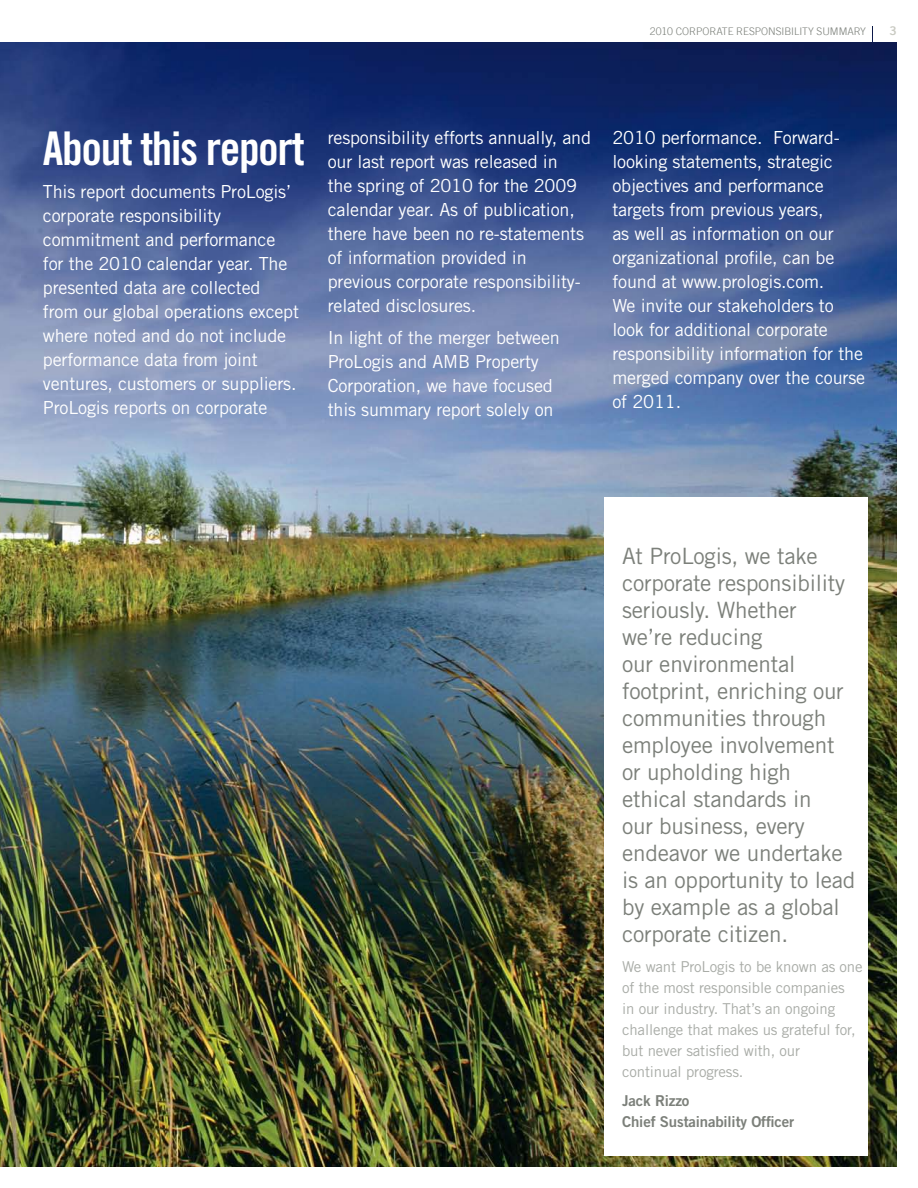
<style>
.page{position:relative;width:918px;height:1188px;background:#fff}
.page>*{position:absolute;margin:0;border:0;box-sizing:border-box;transform-origin:0 0}
.t1{font:46.5px "Trade Gothic Bold Cond Twenty";letter-spacing:-.03em;color:#fff}
.t2{font:22.5px/27px "Trade Gothic";letter-spacing:-.01em;color:#7c807a}
.t3{font:18px/24px "Trade Gothic";letter-spacing:-.01em;color:#fff}
.t4{font:15px/21px "Trade Gothic";letter-spacing:-.01em;color:#a9aca7}
.t5{font:15px/21px "Trade Gothic Bold Two";letter-spacing:-.01em;color:#7c807a}
.t6{font:12px "Trade Gothic LT Bold Two";color:#c9cac2}
.t7{font:300 10.5px "Trade Gothic LT";letter-spacing:-.005em;color:#7c807a}
</style>
<div class="page">
<img style="left:0;top:26px;width:897px;height:1141px">
<div style="left:604px;top:497px;width:264px;height:659px;background:#fff"></div>
<div style="left:0;top:20px;width:872px;height:22px;background:#fff"></div>
<div style="left:874px;top:20px;width:24px;height:22px;background:#fff"></div>
<p class="t7" style="left:650px;top:25px;width:218px">2010 CORPORATE RESPONSIBILITY SUMMARY</p>
<p class="t6" style="left:889px;top:23px;width:9px">3</p>
<h1 class="t1" style="left:43px;top:120px;width:263px">About this report</h1>
<p class="t3" style="left:43px;top:179px;width:258px">This report documents ProLogis’ corporate responsibility commitment and performance for the 2010 calendar year. The presented data are collected from our global operations except where noted and do not include performance data from joint ventures, customers or suppliers.<br>ProLogis reports on corporate</p>
<p class="t3" style="left:328px;top:125px;width:265px">responsibility efforts annually, and our last report was released in<br>the spring of 2010 for the 2009 calendar year. As of publication, there have been no re-statements of information provided in previous corporate responsibility&shy;related disclosures.</p>
<p class="t3" style="left:328px;top:325px;width:234px">In light of the merger between<br>ProLogis and AMB Property<br>Corporation, we have focused this summary report solely on</p>
<p class="t3" style="left:613px;top:125px;width:254px">2010 performance. Forward&shy;looking statements, strategic objectives and performance targets from previous years,<br>as well as information on our organizational profile, can be found at www.prologis.com.<br>We invite our stakeholders to look for additional corporate responsibility information for the merged company over the course of 2011.</p>
<p class="t2" style="left:622px;top:542px;width:235px">At ProLogis, we take corporate responsibility seriously. Whether<br>we’re reducing<br>our environmental footprint, enriching our communities through employee involvement or upholding high ethical standards in<br>our business, every endeavor we undertake is an opportunity to lead by example as a global corporate citizen.</p>
<p class="t4" style="left:622px;top:956px;width:242px">We want ProLogis to be known as one of the most responsible companies<br>in our industry. That’s an ongoing challenge that makes us grateful for, but never satisfied with, our continual progress.</p>
<p class="t5" style="left:622px;top:1090px;width:173px">Jack Rizzo<br>Chief Sustainability Officer</p>
</div>
